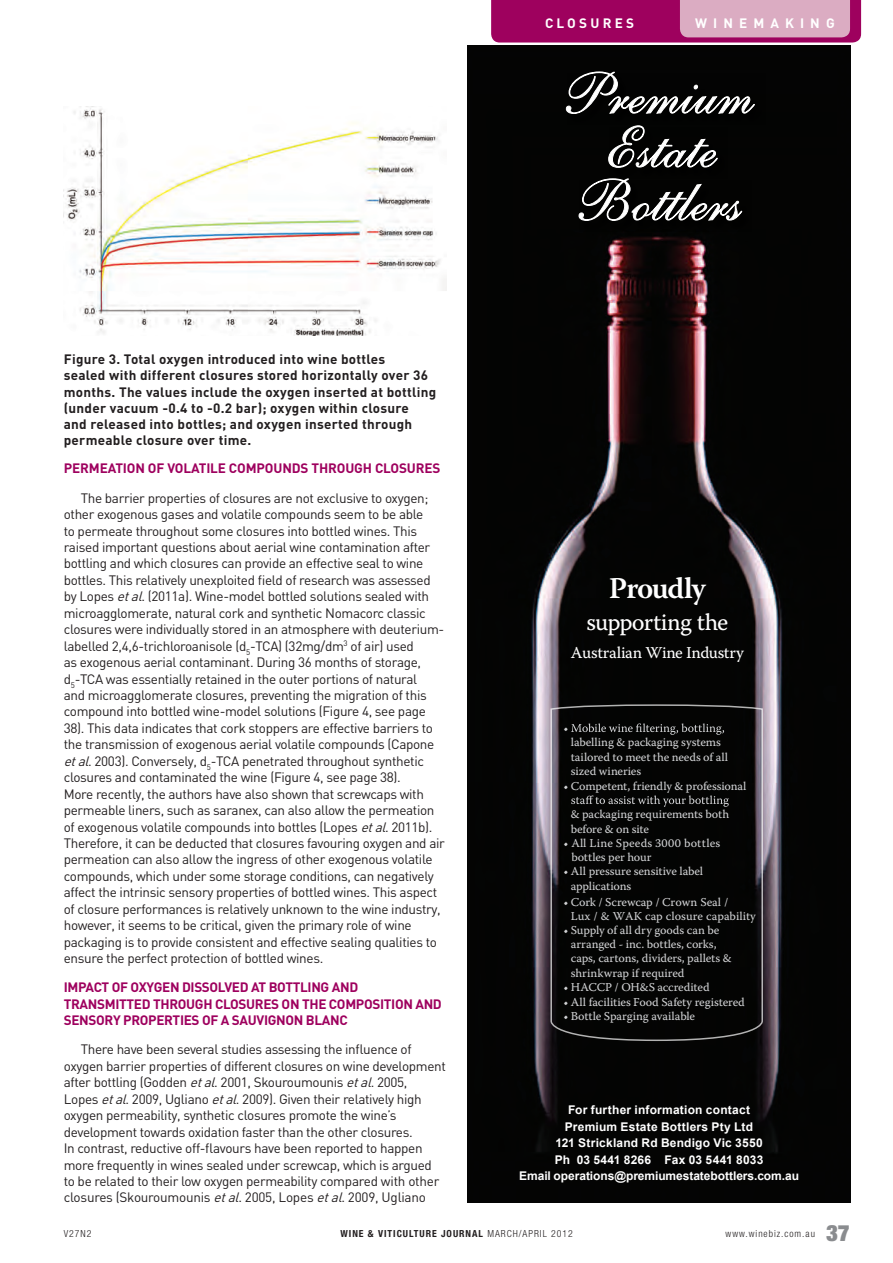
<style>
.page{position:relative;width:893px;height:1263px;background:#fff}
.page>*{position:absolute;margin:0;border:0;box-sizing:border-box;transform-origin:0 0}
.t1{font:59.1px/53.4px "Shelley LT Std Script";color:#fff;text-align:center}
.t2{font:600 30px "Warnock Pro";letter-spacing:-.045em;color:#fff}
.t3{font:24px "Warnock Pro Capt";letter-spacing:-.03em;color:#fff}
.t4{font:900 condensed 22.5px "Helvetica Neue LT Std";color:#8a8c8f}
.t5{font:16.5px "Warnock Pro Capt";letter-spacing:-.015em;color:#fff}
.t6{font:13.5px/16.5px "DIN";letter-spacing:-.025em;color:#231f20}
.t7{font:700 13.5px/16.2px "DIN";letter-spacing:.02em;color:#231f20}
.t8{font:700 13.5px/16.5px "DIN";letter-spacing:-.025em;color:#9e015e}
.t9{font:700 13.5px "DIN";letter-spacing:.24em;color:#fff}
.t10{font:12px/14.4px "Warnock Pro Capt";letter-spacing:-.005em;color:#d1d2d4}
.t11{font:700 12px/16.5px "Arial";letter-spacing:.015em;color:#fff;text-align:center}
.t12{font:700 condensed 9.75px "Helvetica Neue LT Std";letter-spacing:.1em;color:#231f20}
.t13{font:300 condensed 9.75px "Helvetica Neue LT Std";letter-spacing:.1em;color:#231f20}
.s1{font-style:italic}
.s2{font-weight:300}
</style>
<div class="page">
<svg style="left:491px;top:0;width:370px;height:43px;background:#b74887"></svg>
<img style="left:468px;top:46px;width:382px;height:1156px">
<svg style="left:549px;top:704px;width:215px;height:338px;background:#0c0c0c"></svg>
<div style="left:567px;top:73px;width:198px;height:52px;background:#020202"></div>
<svg style="left:566px;top:71px;width:189px;height:43px"></svg>
<div style="left:610px;top:127px;width:118px;height:52px;background:#020202"></div>
<svg style="left:608px;top:125px;width:110px;height:43px"></svg>
<div style="left:580px;top:180px;width:172px;height:52px;background:#020202"></div>
<svg style="left:578px;top:178px;width:164px;height:43px"></svg>
<svg style="left:571px;top:723px;width:153px;height:12px;background:#2b2b2b"></svg>
<svg style="left:571px;top:795px;width:158px;height:12px;background:#282929"></svg>
<img style="left:67px;top:106px;width:379px;height:230px">
<p class="t9" style="left:545px;top:14px;width:34px">CLOSU</p>
<p class="t9" style="left:603px;top:14px;width:22px">RES</p>
<p class="t9" style="left:695px;top:14px;width:12px">wi</p>
<p class="t9" style="left:723px;top:14px;width:44px">nemaki</p>
<p class="t9" style="left:810px;top:14px;width:26px">n g</p>
<p class="t7" style="left:64px;top:351px;width:374px">Figure 3. Total oxygen introduced into wine bottles<br>sealed with different closures stored horizontally over 36 months. The values include the oxygen inserted at bottling (under vacuum -0.4 to -0.2 bar); oxygen within closure<br>and released into bottles; and oxygen inserted through permeable closure over time.</p>
<p class="t8" style="left:64px;top:460px;width:378px">Perm eation of volatile compounds through closures</p>
<p class="t6" style="left:64px;top:489px;width:383px;text-indent:17px">The barrier properties of closures are not exclusive to oxygen; other exogenous gases and volatile compounds seem to be able<br>to permeate throughout some closures into bottled wines. This raised important questions about aerial wine contamination after bottling and which closures can provide an effective seal to wine bottles. This relatively unexploited field of research was assessed by Lopes <span class="s1">etal</span>. (2011a). Wine-model bottled solutions sealed with microagglomerate, natural cork and synthetic Nomacorc classic closures were individually stored in an atmosphere with deuterium&shy;labelled 2,4,6-trichloroanisole (d<sub>5</sub>-TCA) (32mg/dm<sup>3</sup> of air) used<br>as exogenous aerial contaminant. During 36 months of storage, d<sub>5</sub>-TCA was essentially retained in the outer portions of natural<br>and microagglomerate closures, preventing the migration of this compound into bottled wine-model solutions (Figure 4, see page 38). This data indicates that cork stoppers are effective barriers to the transmission of exogenous aerial volatile compounds (Capone <span class="s1">etal</span>. 2003). Conversely, d<sub>5</sub>-TCA penetrated throughout synthetic closures and contaminated the wine (Figure 4, see page 38).<br>More recently, the authors have also shown that screwcaps with permeable liners, such as saranex, can also allow the permeation of exogenous volatile compounds into bottles (Lopes <span class="s1">etal</span>. 2011b).<br>Therefore, it can be deducted that closures favouring oxygen and air permeation can also allow the ingress of other exogenous volatile compounds, which under some storage conditions, can negatively affect the intrinsic sensory properties of bottled wines. This aspect of closure performances is relatively unknown to the wine industry, however, it seems to be critical, given the primary role of wine packaging is to provide consistent and effective sealing qualities to ensure the perfect protection of bottled wines.</p>
<p class="t8" style="left:64px;top:978px;width:14px">Impac</p>
<p class="t8" style="left:64px;top:978px;width:378px;text-indent:38px">t of oxygen dissolved at bottli ng and transmitted through closures on th e composition and sensory properties of a Sauvignon Blanc</p>
<p class="t6" style="left:64px;top:1041px;width:384px;text-indent:17px">There have been several studies assessing the influence of oxygen barrier properties of different closures on wine development after bottling (Godden <span class="s1">etal</span>. 2001, Skouroumounis <span class="s1">etal</span>. 2005,<br>Lopes <span class="s1">etal</span>. 2009, Ugliano <span class="s1">etal</span>. 2009). Given their relatively high oxygen permeability, synthetic closures promote the wine’s development towards oxidation faster than the other closures.<br>In contrast, reductive off-flavours have been reported to happen more frequently in wines sealed under screwcap, which is argued to be related to their low oxygen permeability compared with other closures (Skouroumounis <span class="s1">etal</span>. 2005, Lopes <span class="s1">etal</span>. 2009, Ugliano</p>
<h1 class="t1" style="left:565px;top:69px;width:189px">Premium<br>Estate<br>Bottlers</h1>
<h2 class="t2" style="left:609px;top:570px;width:98px">Proudly</h2>
<h3 class="t3" style="left:586px;top:608px;width:144px">supporting the</h3>
<p class="t5" style="left:571px;top:643px;width:174px">Australian Wine Industry</p>
<p class="t10" style="left:563px;top:721px;width:7px">•</p>
<p class="t10" style="left:571px;top:735px;width:159px">labelling &amp; packaging systems tailored to meet the needs of all sized wineries</p>
<p class="t10" style="left:563px;top:778px;width:185px">• Competent, friendly &amp; professional</p>
<p class="t10" style="left:571px;top:807px;width:160px">&amp; packaging requirements both before &amp; on site</p>
<p class="t10" style="left:571px;top:836px;width:150px;line-height:13.8px;text-indent:-8px">• All Line Speeds 3000 bottles bottles per hour</p>
<p class="t10" style="left:571px;top:864px;width:134px;text-indent:-7px">• All pressure sensitive label applications</p>
<p class="t10" style="left:571px;top:894px;width:187px;text-indent:-7px">• Cork / Screwcap / Crown Seal /<br>Lux / &amp; WAK cap closure capability</p>
<p class="t10" style="left:571px;top:922px;width:162px;text-indent:-7px">• Supply of all dry goods can be arranged - inc. bottles, corks, caps, cartons, dividers, pallets &amp; shrinkwrap if required</p>
<p class="t10" style="left:563px;top:980px;width:148px">• HACCP / OH&amp;S accredited</p>
<p class="t10" style="left:563px;top:994px;width:183px">• All facilities Food Safety registered</p>
<p class="t10" style="left:563px;top:1009px;width:133px">• Bottle Sparging available</p>
<p class="t11" style="left:519px;top:1102px;width:281px">For further information contact<br>Premium Estate Bottlers Pty Ltd<br>121 Strickland Rd Bendigo Vic 3550<br>Ph 03 5441 8266 Fax 03 5441 8033<br>Email operations@premiumestatebottlers.com.au</p>
<p class="t13" style="left:64px;top:1228px;width:29px">V27N2</p>
<p class="t12" style="left:340px;top:1227px;width:234px">WINE &amp; VITICULTURE JOURNAL <span class="s2">MARCH/APRIL 2012</span></p>
<p class="t13" style="left:726px;top:1228px;width:91px">www.winebiz.com.au</p>
<h3 class="t4" style="left:826px;top:1219px;width:25px">37</h3>
</div>
